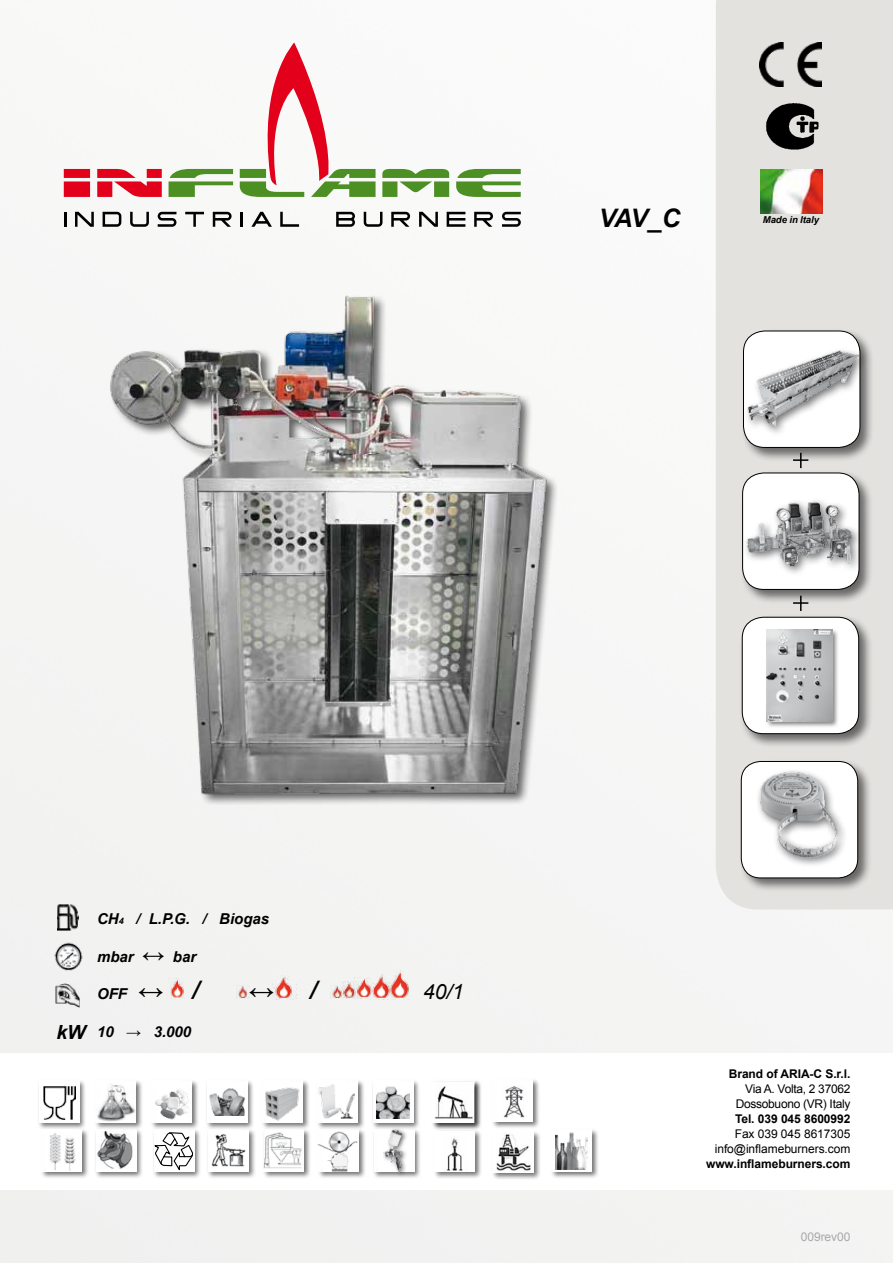
<style>
.page{position:relative;width:893px;height:1263px;background:#fff}
.page>*{position:absolute;margin:0;border:0;box-sizing:border-box;transform-origin:0 0}
.t1{font:italic 700 25.5px "Arial";color:#000}
.t2{font:italic 21px "Arial";color:#000}
.t3{font:italic 700 15px "Arial";color:#000}
.t4{font:700 12px "Arial";letter-spacing:-.005em;color:#000}
.t5{font:12px/15px "Arial";letter-spacing:-.005em;color:#000;text-align:right}
.t6{font:12px/15px "Arial";letter-spacing:-.025em;color:#000;text-align:right}
.t7{font:12px "Arial";letter-spacing:-.005em;color:#a7a8aa}
.t8{font:italic 700 9.6px "Arial";letter-spacing:-.01em;color:#000}
.s1{font-size:9px}
.s2{font-size:22.5px}
.s3{font-size:25.5px}
.s4{font-size:19.5px}
</style>
<div class="page">
<div style="left:0;top:42px;width:893px;height:1221px;background:#f5f5f5"></div>
<svg style="left:64px;top:169px;width:26px;height:28px"></svg>
<svg style="left:97px;top:169px;width:65px;height:28px"></svg>
<svg style="left:169px;top:169px;width:64px;height:28px"></svg>
<svg style="left:382px;top:169px;width:67px;height:28px"></svg>
<svg style="left:456px;top:169px;width:65px;height:28px"></svg>
<svg style="left:240px;top:43px;width:136px;height:154px"></svg>
<svg style="left:64px;top:212px;width:2px;height:15px"></svg>
<svg style="left:75px;top:212px;width:19px;height:15px"></svg>
<svg style="left:103px;top:212px;width:18px;height:15px"></svg>
<svg style="left:130px;top:212px;width:19px;height:15px"></svg>
<svg style="left:158px;top:212px;width:18px;height:15px"></svg>
<svg style="left:185px;top:212px;width:19px;height:15px"></svg>
<svg style="left:213px;top:212px;width:19px;height:15px"></svg>
<svg style="left:241px;top:212px;width:2px;height:15px"></svg>
<svg style="left:251px;top:212px;width:21px;height:15px"></svg>
<svg style="left:280px;top:212px;width:19px;height:15px"></svg>
<svg style="left:336px;top:212px;width:19px;height:15px"></svg>
<svg style="left:364px;top:212px;width:18px;height:15px"></svg>
<svg style="left:391px;top:212px;width:19px;height:15px"></svg>
<svg style="left:419px;top:212px;width:19px;height:15px"></svg>
<svg style="left:447px;top:212px;width:18px;height:15px"></svg>
<svg style="left:474px;top:212px;width:19px;height:15px"></svg>
<svg style="left:502px;top:212px;width:19px;height:15px"></svg>
<img style="left:82px;top:270px;width:520px;height:580px">
<div style="left:716px;top:0;width:177px;height:909px;background:#e4e2df"></div>
<img style="left:759px;top:43px;width:62px;height:43px">
<img style="left:760px;top:169px;width:62px;height:44px">
<img style="left:761px;top:101px;width:61px;height:51px">
<div style="left:0;top:1053px;width:893px;height:137px;background:#fff"></div>
<div style="left:740px;top:615px;width:133px;height:133px;background:#000;opacity:.55"></div>
<div style="left:742px;top:617px;width:117px;height:117px;background:#fff;border-radius:21px"></div>
<div style="left:742px;top:617px;width:117px;height:117px;border:1px solid #000;border-radius:21px"></div>
<div style="left:739px;top:759px;width:133px;height:133px;background:#000;opacity:.55"></div>
<div style="left:741px;top:761px;width:117px;height:117px;background:#fff;border-radius:19px"></div>
<div style="left:741px;top:761px;width:117px;height:117px;border:1px solid #000;border-radius:19px"></div>
<img style="left:758px;top:768px;width:97px;height:102px">
<div style="left:740px;top:470px;width:133px;height:134px;background:#000;opacity:.55"></div>
<div style="left:743px;top:473px;width:116px;height:116px;background:#fff;border-radius:21px"></div>
<div style="left:742px;top:473px;width:117px;height:117px;border:1px solid #000;border-radius:21px"></div>
<img style="left:168px;top:979px;width:20px;height:19px">
<svg style="left:236px;top:986px;width:13px;height:13px"></svg>
<img style="left:272px;top:975px;width:24px;height:25px">
<svg style="left:331px;top:985px;width:10px;height:13px"></svg>
<img style="left:341px;top:982px;width:13px;height:17px">
<img style="left:354px;top:977px;width:15px;height:22px">
<img style="left:369px;top:974px;width:16px;height:26px">
<img style="left:385px;top:970px;width:29px;height:30px">
<div style="left:741px;top:328px;width:133px;height:134px;background:#000;opacity:.55"></div>
<div style="left:743px;top:331px;width:117px;height:116px;background:#fff;border-radius:21px"></div>
<div style="left:743px;top:331px;width:117px;height:117px;border:1px solid #000;border-radius:21px"></div>
<div style="left:742px;top:497px;width:119px;height:79px;background:#000;opacity:.55"></div>
<img style="left:747px;top:497px;width:106px;height:70px">
<svg style="left:793px;top:453px;width:15px;height:15px"></svg>
<svg style="left:793px;top:596px;width:15px;height:15px"></svg>
<div style="left:742px;top:347px;width:125px;height:90px;background:#000;opacity:.55"></div>
<img style="left:748px;top:350px;width:110px;height:79px">
<img style="left:57px;top:902px;width:21px;height:30px">
<img style="left:55px;top:983px;width:25px;height:24px">
<div style="left:765px;top:628px;width:75px;height:100px;background:#000;opacity:.51"></div>
<img style="left:767px;top:630px;width:65px;height:91px">
<div style="left:94px;top:1128px;width:50px;height:51px;background:#000;opacity:.55"></div>
<img style="left:96px;top:1130px;width:40px;height:42px">
<div style="left:152px;top:1128px;width:50px;height:51px;background:#000;opacity:.55"></div>
<img style="left:154px;top:1130px;width:40px;height:1px">
<div style="left:207px;top:1128px;width:49px;height:51px;background:#000;opacity:.55"></div>
<img style="left:208px;top:1130px;width:40px;height:41px">
<div style="left:262px;top:1128px;width:49px;height:51px;background:#000;opacity:.55"></div>
<img style="left:264px;top:1130px;width:40px;height:41px">
<div style="left:317px;top:1128px;width:49px;height:51px;background:#000;opacity:.55"></div>
<div style="left:372px;top:1128px;width:50px;height:51px;background:#000;opacity:.55"></div>
<img style="left:374px;top:1130px;width:40px;height:41px">
<div style="left:491px;top:1130px;width:50px;height:50px;background:#000;opacity:.55"></div>
<img style="left:493px;top:1132px;width:40px;height:40px">
<div style="left:433px;top:1129px;width:50px;height:50px;background:#000;opacity:.55"></div>
<img style="left:435px;top:1131px;width:40px;height:40px">
<img style="left:318px;top:1130px;width:44px;height:43px">
<div style="left:381px;top:1127px;width:27px;height:50px;background:#000;opacity:.6"></div>
<img style="left:380px;top:1130px;width:30px;height:44px">
<svg style="left:152px;top:1131px;width:42px;height:43px"></svg>
<div style="left:38px;top:1079px;width:49px;height:51px;background:#000;opacity:.55"></div>
<img style="left:39px;top:1081px;width:40px;height:42px">
<div style="left:94px;top:1079px;width:49px;height:51px;background:#000;opacity:.55"></div>
<img style="left:96px;top:1081px;width:40px;height:2px">
<div style="left:150px;top:1079px;width:49px;height:51px;background:#000;opacity:.55"></div>
<img style="left:152px;top:1081px;width:40px;height:42px">
<div style="left:206px;top:1079px;width:49px;height:51px;background:#000;opacity:.55"></div>
<img style="left:207px;top:1081px;width:40px;height:42px">
<div style="left:261px;top:1079px;width:49px;height:51px;background:#000;opacity:.55"></div>
<img style="left:263px;top:1081px;width:39px;height:42px">
<div style="left:316px;top:1079px;width:49px;height:51px;background:#000;opacity:.55"></div>
<img style="left:318px;top:1081px;width:40px;height:42px">
<div style="left:371px;top:1079px;width:50px;height:51px;background:#000;opacity:.55"></div>
<img style="left:373px;top:1081px;width:40px;height:42px">
<img style="left:43px;top:1086px;width:33px;height:33px">
<img style="left:96px;top:1083px;width:40px;height:40px">
<img style="left:319px;top:1083px;width:35px;height:35px">
<img style="left:265px;top:1085px;width:35px;height:35px">
<img style="left:376px;top:1086px;width:34px;height:32px">
<div style="left:491px;top:1078px;width:49px;height:51px;background:#000;opacity:.55"></div>
<img style="left:493px;top:1080px;width:40px;height:41px">
<img style="left:499px;top:1081px;width:28px;height:38px">
<div style="left:550px;top:1128px;width:49px;height:51px;background:#000;opacity:.55"></div>
<img style="left:551px;top:1130px;width:40px;height:41px">
<img style="left:555px;top:1132px;width:32px;height:37px">
<div style="left:433px;top:1079px;width:49px;height:51px;background:#fdfdfd"></div>
<img style="left:264px;top:1131px;width:38px;height:39px">
<img style="left:210px;top:1131px;width:38px;height:40px">
<img style="left:96px;top:1132px;width:39px;height:39px">
<div style="left:40px;top:1128px;width:49px;height:51px;background:#000;opacity:.55"></div>
<img style="left:42px;top:1129px;width:40px;height:42px">
<img style="left:47px;top:1131px;width:32px;height:39px">
<div style="left:431px;top:1080px;width:50px;height:50px;background:#000;opacity:.55"></div>
<img style="left:433px;top:1082px;width:40px;height:41px">
<img style="left:54px;top:942px;width:29px;height:28px">
<img style="left:208px;top:1087px;width:38px;height:29px">
<img style="left:154px;top:1084px;width:38px;height:38px">
<h1 class="t1" style="left:599px;top:201px;width:83px">VAV_C</h1>
<p class="t8" style="left:763px;top:214px;width:58px">Made in Italy</p>
<p class="t3" style="left:97px;top:909px;width:174px">CH<span class="s1">4</span> / L.P.G. / Biogas</p>
<p class="t3" style="left:97px;top:947px;width:101px">mbar <span class="s2">↔</span> bar</p>
<p class="t3" style="left:97px;top:984px;width:104px">OFF <span class="s3">↔ /</span></p>
<h1 class="t1" style="left:249px;top:974px;width:27px">↔</h1>
<h1 class="t1" style="left:310px;top:974px;width:9px">/</h1>
<h2 class="t2" style="left:423px;top:978px;width:42px">40/1</h2>
<p class="t3" style="left:56px;top:1022px;width:136px"><span class="s4">kW</span> 10 → 3.000</p>
<p class="t4" style="left:729px;top:1066px;width:123px">Brand of ARIA-C S.r.l.</p>
<p class="t6" style="left:736px;top:1082px;width:116px">Via A. Volta, 2 37062<br>Dossobuono (VR) Italy</p>
<p class="t4" style="left:735px;top:1111px;width:117px">Tel. 039 045 8600992</p>
<p class="t5" style="left:715px;top:1127px;width:137px">Fax 039 045 8617305 info@inflameburners.com</p>
<p class="t4" style="left:706px;top:1156px;width:146px">www.inflameburners.com</p>
<p class="t7" style="left:801px;top:1229px;width:51px">009rev00</p>
</div>
